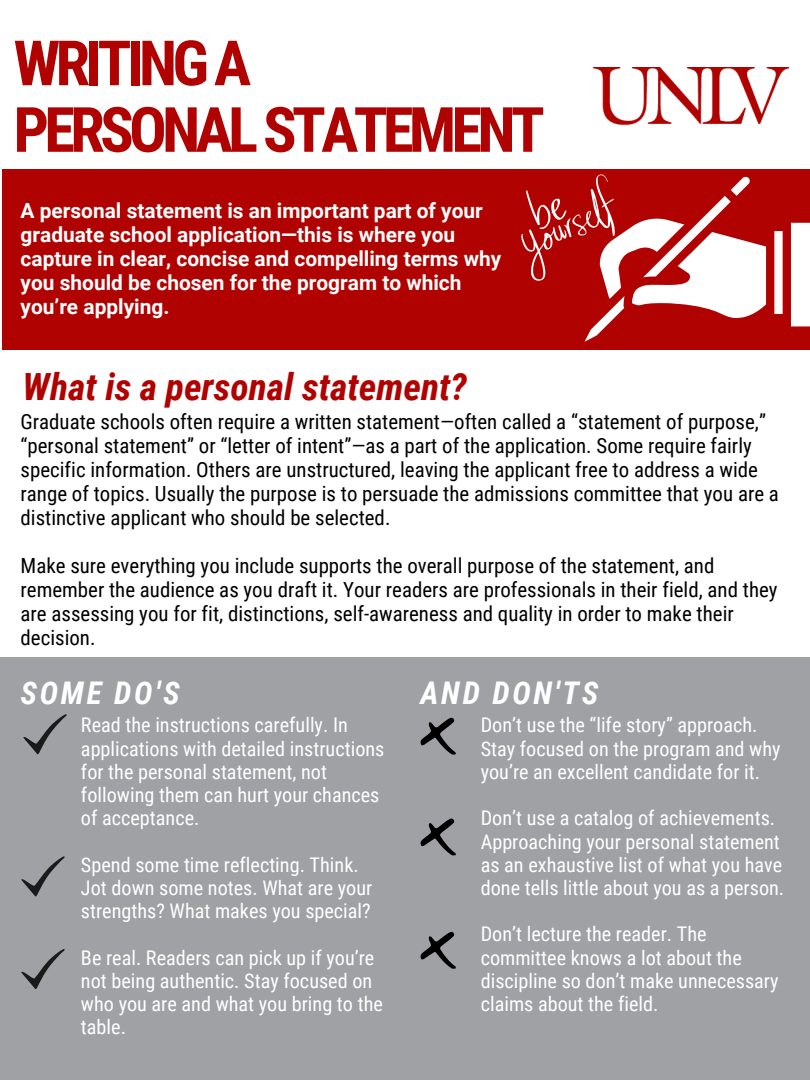
<style>
.page{position:relative;width:810px;height:1080px;background:#fff}
.page>*{position:absolute;margin:0;border:0;box-sizing:border-box;transform-origin:0 0}
.t1{font:700 62.5px/66.6px "Roboto Condensed";letter-spacing:-.075em;color:#b10202}
.t2{font:italic 700 37.5px "Roboto Condensed";color:#b10202}
.t3{font:italic 700 31.25px "Roboto Condensed";letter-spacing:.085em;color:#fff}
.t4{font:20.88px/24px "Roboto Condensed";color:#000}
.t5{font:700 20.88px/24px "Roboto";color:#fff}
.t6{font:20.19px/23.2px "Roboto Condensed";color:#fff}
</style>
<div class="page">
<div style="left:2px;top:169px;width:808px;height:181px;background:#b10202"></div>
<img style="left:592px;top:67px;width:198px;height:59px">
<svg style="left:774px;top:231px;width:9px;height:83px"></svg>
<div style="left:791px;top:223px;width:19px;height:103px;background:#fff"></div>
<svg style="left:521px;top:174px;width:245px;height:168px"></svg>
<div style="left:0;top:658px;width:810px;height:422px;background:#9fa1a4"></div>
<svg style="left:23px;top:714px;width:44px;height:41px"></svg>
<svg style="left:21px;top:856px;width:44px;height:41px"></svg>
<svg style="left:21px;top:949px;width:44px;height:40px"></svg>
<svg style="left:420px;top:717px;width:36px;height:38px"></svg>
<svg style="left:420px;top:818px;width:36px;height:38px"></svg>
<svg style="left:420px;top:932px;width:36px;height:37px"></svg>
<h1 class="t1" style="left:13px;top:31px;width:533px">WRITINGA<br>PERSONALSTATEMENT</h1>
<p class="t5" style="left:21px;top:199px;width:482px">A personal statement is an important part of your graduate school application—this is where you capture in clear, concise and compelling terms why you should be chosen for the program to which you’re applying.</p>
<h2 class="t2" style="left:23px;top:365px;width:446px">What is a personal statement?</h2>
<p class="t4" style="left:21px;top:410px;width:760px">Graduate schools often require a written statement—often called a “statement of purpose,” “personal statement” or “letter of intent”—as a part of the application. Some require fairly specific information. Others are unstructured, leaving the applicant free to address a wide range of topics. Usually the purpose is to persuade the admissions committee that you are a distinctive applicant who should be selected.</p>
<p class="t4" style="left:21px;top:554px;width:758px">Make sure everything you include supports the overall purpose of the statement, and remember the audience as you draft it. Your readers are professionals in their field, and they are assessing you for fit, distinctions, self-awareness and quality in order to make their decision.</p>
<h3 class="t3" style="left:21px;top:675px;width:161px">SOME DO'S</h3>
<h3 class="t3" style="left:420px;top:675px;width:180px">AND DON'TS</h3>
<p class="t6" style="left:81px;top:714px;width:305px">Read the instructions carefully. In applications with detailed instructions for the personal statement, not following them can hurt your chances of acceptance.</p>
<p class="t6" style="left:81px;top:853px;width:293px">Spend some time reflecting. Think.<br>Jot down some notes. What are your strengths? What makes you special?</p>
<p class="t6" style="left:81px;top:946px;width:303px">Be real. Readers can pick up if you’re not being authentic. Stay focused on who you are and what you bring to the table.</p>
<p class="t6" style="left:481px;top:714px;width:301px">Don’t use the “life story” approach.<br>Stay focused on the program and why you’re an excellent candidate for it.</p>
<p class="t6" style="left:481px;top:807px;width:305px">Don’t use a catalog of achievements.<br>Approaching your personal statement as an exhaustive list of what you have done tells little about you as a person.</p>
<p class="t6" style="left:481px;top:923px;width:299px">Don’t lecture the reader. The committee knows a lot about the discipline so don’t make unnecessary claims about the field.</p>
</div>
